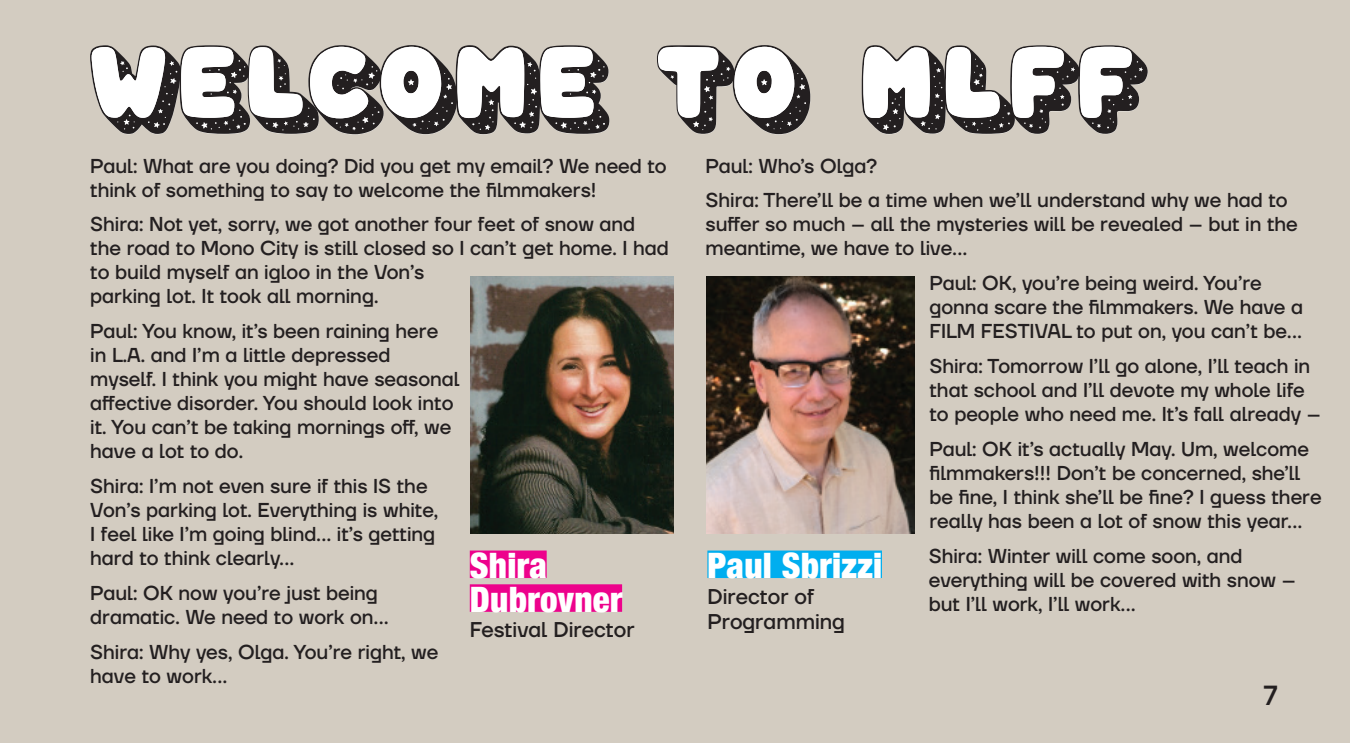
<style>
.page{position:relative;width:1350px;height:743px;background:#fff}
.page>*{position:absolute;margin:0;border:0;box-sizing:border-box;transform-origin:0 0}
.t1{font:900 condensed 35px/33.8px "Helvetica Neue";letter-spacing:.01em;color:#fff}
.t2{font:500 27.5px "TT Firs Neue Trl";color:#231f20}
.t3{font:500 21.25px/25.5px "TT Firs Neue Trl";color:#231f20}
.t4{font:500 20px/24px "TT Firs Neue Trl";color:#231f20}
</style>
<div class="page">
<div style="left:0;top:0;width:1350px;height:742px;background:#d3ccc1"></div>
<img style="left:471px;top:276px;width:202px;height:257px">
<img style="left:707px;top:277px;width:207px;height:257px">
<div style="left:470px;top:550px;width:77px;height:28px;background:#ed028c"></div>
<div style="left:470px;top:584px;width:152px;height:27px;background:#ed028c"></div>
<div style="left:707px;top:550px;width:175px;height:28px;background:#00aeef"></div>
<svg style="left:90px;top:45px;width:519px;height:89px"></svg>
<svg style="left:662px;top:45px;width:144px;height:89px"></svg>
<svg style="left:866px;top:45px;width:282px;height:89px"></svg>
<svg style="left:92px;top:47px;width:1040px;height:71px;fill:#fcfcfc"></svg>
<p class="t4" style="left:90px;top:153px;width:578px">Paul: What are you doing? Did you get my email? We need to think of something to say to welcome the filmmakers!</p>
<p class="t4" style="left:90px;top:212px;width:580px">Shira: Not yet, sorry, we got another four feet of snow and the road to Mono City is still closed so I can’t get home. I had to build myself an igloo in the Von’s<br>parking lot. It took all morning.</p>
<p class="t4" style="left:90px;top:319px;width:371px">Paul: You know, it’s been raining here<br>in L.A. and I’m a little depressed myself. I think you might have seasonal affective disorder. You should look into it. You can’t be taking mornings off, we have a lot to do.</p>
<p class="t4" style="left:90px;top:474px;width:350px">Shira: I’m not even sure if this IS the Von’s parking lot. Everything is white, I feel like I’m going blind... it’s getting hard to think clearly...</p>
<p class="t4" style="left:90px;top:580px;width:300px">Paul: OK now you’re just being dramatic. We need to work on...</p>
<p class="t4" style="left:90px;top:639px;width:350px">Shira: Why yes, Olga. You’re right, we have to work...</p>
<h1 class="t1" style="left:470px;top:546px;width:154px">Shira<br>Dubrovner</h1>
<p class="t3" style="left:470px;top:616px;width:166px">Festival Director</p>
<p class="t4" style="left:706px;top:148px;width:584px;line-height:34.8px">Paul: Who’s Olga?<br>Shira: There’ll be a time when we’ll understand why we had to</p>
<p class="t4" style="left:706px;top:212px;width:594px">suffer so much – all the mysteries will be revealed – but in the meantime, we have to live…</p>
<p class="t4" style="left:929px;top:271px;width:375px">Paul: OK, you’re being weird. You’re gonna scare the filmmakers. We have a<br>FILM FESTIVAL to put on, you can’t be...</p>
<p class="t4" style="left:929px;top:354px;width:393px">Shira: Tomorrow I’ll go alone, I’ll teach in that school and I’ll devote my whole life to people who need me. It’s fall already –</p>
<p class="t4" style="left:929px;top:436px;width:394px">Paul: OK it’s actually May. Um, welcome filmmakers!!! Don’t be concerned, she’ll be fine, I think she’ll be fine? I guess there really has been a lot of snow this year...</p>
<p class="t4" style="left:929px;top:543px;width:368px">Shira: Winter will come soon, and everything will be covered with snow – but I’ll work, I’ll work…</p>
<h1 class="t1" style="left:707px;top:546px;width:176px">Paul Sbrizzi</h1>
<p class="t3" style="left:707px;top:583px;width:139px">Director of<br>Programming</p>
<h2 class="t2" style="left:1264px;top:676px;width:15px">7</h2>
</div>
